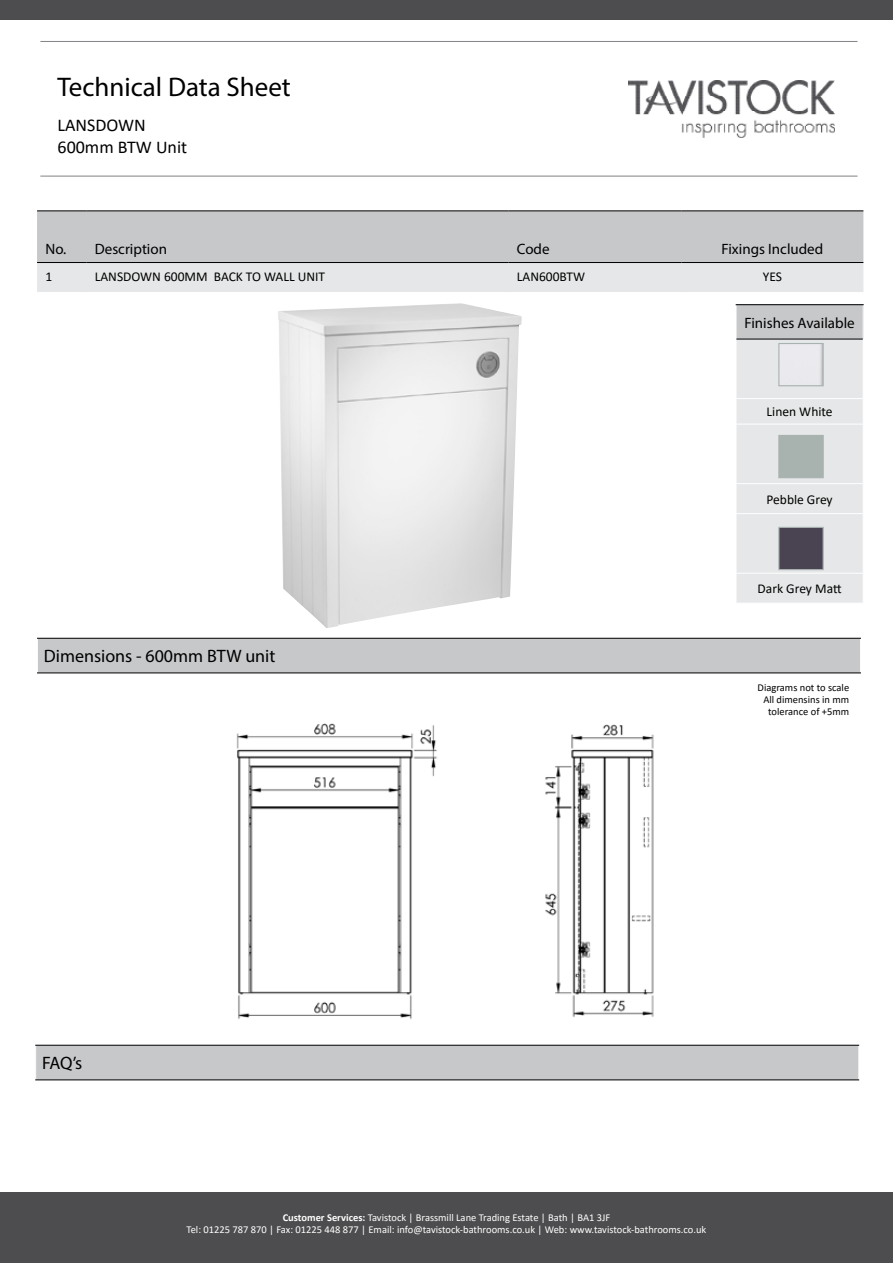
<style>
.page{position:relative;width:893px;height:1263px;background:#fff}
.page>*{position:absolute;margin:0;border:0;box-sizing:border-box;transform-origin:0 0}
.t1{font:27px "Myriad Pro";color:#000}
.t2{font:18px "Myriad Pro";color:#000}
.t3{font:18px/21.6px "Calibri";color:#000}
.t4{font:15px "Myriad Pro";color:#000}
.t5{font:13.5px "Calibri";color:#000}
.t6{font:10.5px/12.6px "Calibri";color:#fff;text-align:center}
.t7{font:10.5px/12px "Calibri";color:#000;text-align:right}
.s1{font-weight:700}
</style>
<div class="page">
<div style="left:0;top:1193px;width:893px;height:70px;background:#4d4d4f"></div>
<img style="left:628px;top:81px;width:207px;height:57px">
<hr style="left:40px;top:41px;width:817px;height:1px;background:#808285">
<hr style="left:40px;top:176px;width:817px;height:1px;background:#808285">
<div style="left:0;top:0;width:893px;height:20px;background:#4d4d4f"></div>
<svg style="left:37px;top:211px;width:826px;height:81px;background:#d1d2d3"></svg>
<hr style="left:37px;top:210px;width:49px;height:1px;background:#000">
<hr style="left:86px;top:210px;width:422px;height:1px;background:#000">
<hr style="left:508px;top:210px;width:173px;height:1px;background:#000">
<hr style="left:681px;top:210px;width:182px;height:1px;background:#000">
<hr style="left:37px;top:262px;width:49px;height:1px;background:#000">
<hr style="left:86px;top:262px;width:422px;height:1px;background:#000">
<hr style="left:508px;top:262px;width:173px;height:1px;background:#000">
<hr style="left:681px;top:262px;width:182px;height:1px;background:#000">
<div style="left:37px;top:638px;width:824px;height:35px;background:#c7c8ca"></div>
<hr style="left:37px;top:639px;width:1px;height:33px;background:#fff">
<hr style="left:860px;top:639px;width:1px;height:33px;background:#fff">
<hr style="left:37px;top:672px;width:824px;height:1px;background:#000">
<hr style="left:37px;top:638px;width:824px;height:1px;background:#000">
<div style="left:36px;top:1045px;width:823px;height:35px;background:#c7c8ca"></div>
<hr style="left:858px;top:1045px;width:1px;height:34px;background:#fff">
<hr style="left:35px;top:1079px;width:824px;height:1px;background:#000">
<hr style="left:35px;top:1045px;width:824px;height:1px;background:#000">
<img style="left:278px;top:303px;width:244px;height:325px">
<img style="left:236px;top:723px;width:418px;height:297px">
<div style="left:736px;top:305px;width:127px;height:34px;background:#c7c8ca"></div>
<hr style="left:736px;top:305px;width:1px;height:34px;background:#fff">
<hr style="left:736px;top:304px;width:128px;height:1px;background:#000">
<svg style="left:736px;top:339px;width:127px;height:264px;background:#d9dadc"></svg>
<h1 class="t1" style="left:57px;top:70px;width:235px">Technical Data Sheet</h1>
<h2 class="t3" style="left:58px;top:114px;width:131px">LANSDOWN<br>600mm BTW Unit</h2>
<h3 class="t4" style="left:46px;top:240px;width:123px">No. Description</h3>
<h3 class="t4" style="left:517px;top:240px;width:34px">Code</h3>
<h3 class="t4" style="left:721px;top:240px;width:103px">Fixings Included</h3>
<p class="t5" style="left:46px;top:267px;width:8px">1</p>
<p class="t5" style="left:95px;top:267px;width:232px">LANSDOWN 600MM BACK TO WALL UNIT</p>
<p class="t5" style="left:517px;top:267px;width:70px">LAN600BTW</p>
<p class="t5" style="left:763px;top:267px;width:21px">YES</p>
<h3 class="t4" style="left:744px;top:313px;width:112px">Finishes Available</h3>
<p class="t5" style="left:767px;top:403px;width:68px">Linen White</p>
<p class="t5" style="left:766px;top:490px;width:68px">Pebble Grey</p>
<h2 class="t2" style="left:44px;top:645px;width:233px">Dimensions - 600mm BTW unit</h2>
<p class="t5" style="left:758px;top:579px;width:85px">Dark Grey Matt</p>
<p class="t7" style="left:758px;top:681px;width:93px">Diagrams not to scale<br>All dimensins in mm tolerance of +5mm</p>
<h2 class="t2" style="left:42px;top:1052px;width:42px">FAQ’s</h2>
<p class="t6" style="left:187px;top:1210px;width:521px"><span class="s1">Customer Services:</span> Tavistock | Brassmill Lane Trading Estate | Bath | BA1 3JF<br>Tel: 01225 787 870 | Fax: 01225 448 877 | Email: info@tavistock-bathrooms.co.uk | Web: www.tavistock-bathrooms.co.uk</p>
</div>
